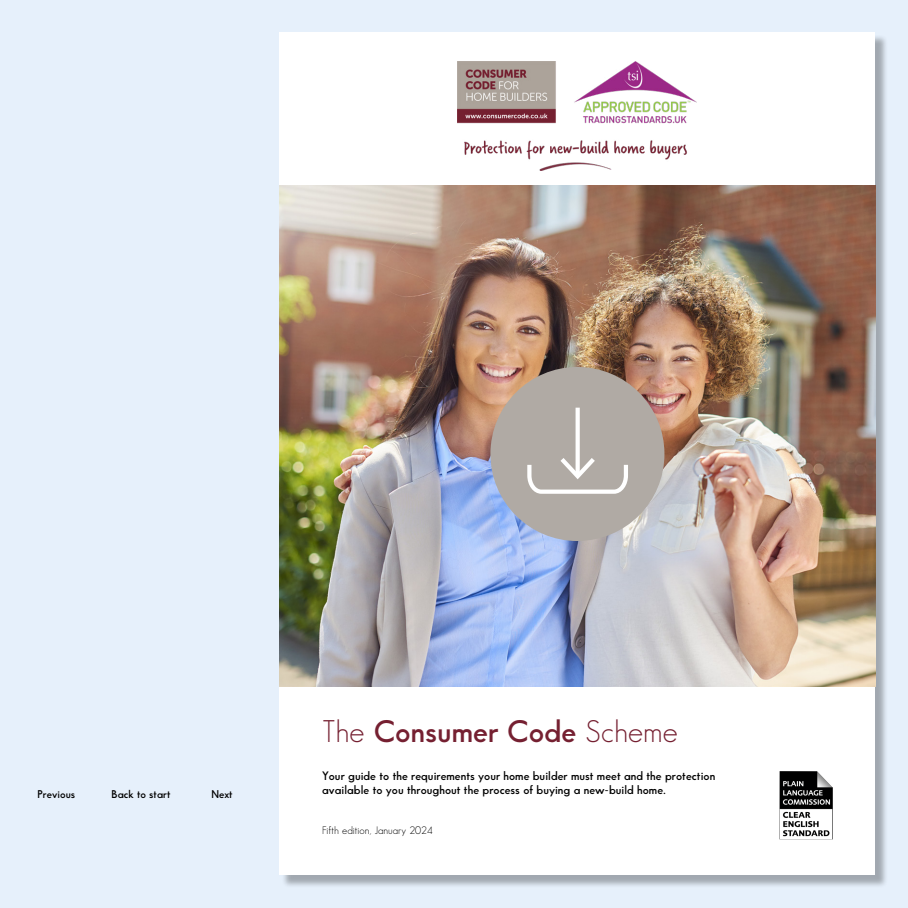
<style>
.page{position:relative;width:908px;height:908px;background:#fff}
.page>*{position:absolute;margin:0;border:0;box-sizing:border-box;transform-origin:0 0}
.t1{font:600 30.6px "Sans Serif FLF";color:#752031}
.t2{font:600 12px/14.4px "Sans Serif FLF";color:#000}
.t3{font:600 11px "Sans Serif FLF";color:#000}
.t4{font:10.6px "Sans Serif FLF";color:#000}
.s1{font-weight:400}
</style>
<div class="page">
<div style="left:0;top:0;width:907px;height:907px;background:#e6f0fb"></div>
<div style="left:281px;top:34px;width:606px;height:853px;background:#000;opacity:.3"></div>
<div style="left:279px;top:33px;width:595px;height:841px;background:#fff"></div>
<img style="left:457px;top:62px;width:239px;height:108px">
<img style="left:779px;top:771px;width:53px;height:67px">
<img style="left:279px;top:186px;width:595px;height:500px">
<div style="left:490px;top:367px;width:174px;height:173px;background:#b0aaa4;border-radius:50%"></div>
<svg style="left:575px;top:407px;width:4px;height:46px"></svg>
<svg style="left:527px;top:453px;width:101px;height:41px"></svg>
<p class="t3" style="left:37px;top:787px;width:39px">Previous</p>
<p class="t3" style="left:112px;top:787px;width:60px">Back to start</p>
<p class="t3" style="left:211px;top:787px;width:23px">Next</p>
<h1 class="t1" style="left:322px;top:713px;width:357px"><span class="s1">The</span> Consumer Code <span class="s1">Scheme</span></h1>
<p class="t2" style="left:322px;top:768px;width:394px">Your guide to the requirements your home builder must meet and the protection available to you throughout the process of buying a new-build home.</p>
<p class="t4" style="left:322px;top:824px;width:112px">Fifth edition, January 2024</p>
</div>
